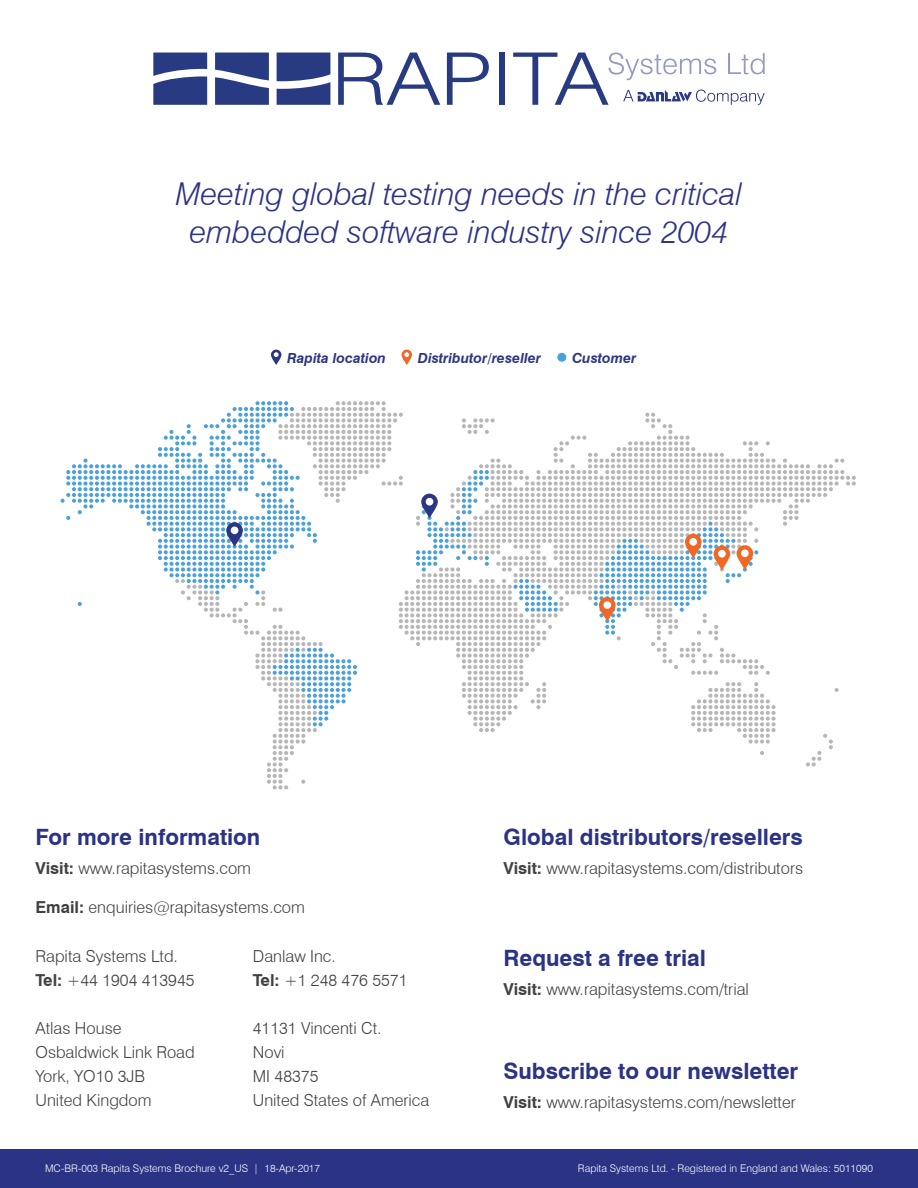
<style>
.page{position:relative;width:918px;height:1188px;background:#fff}
.page>*{position:absolute;margin:0;border:0;box-sizing:border-box;transform-origin:0 0}
.Tab_label{font:italic 300 31.5px/37.8px "Swiss 721 BT";color:#2b3385;text-align:center}
.Body_heading{font:700 22.5px "Swiss 721 BT";color:#2b3385}
.Body_paragraph{font:300 16.5px "Swiss 721 BT";color:#414042}
.t1{font:italic 700 13.95px "Swiss 721 BT";color:#2b3783}
.Document_footer{font:300 10.5px "Swiss 721 BT";color:#fff}
.s1{font-weight:700}
</style>
<div class="page">
<div style="left:0;top:1149px;width:918px;height:38px;background:#2b3385"></div>
<svg style="left:153px;top:53px;width:54px;height:52px;background:#485895"></svg>
<svg style="left:215px;top:53px;width:54px;height:52px;background:#475794"></svg>
<svg style="left:277px;top:53px;width:53px;height:52px;background:#475794"></svg>
<svg style="left:338px;top:53px;width:102px;height:52px"></svg>
<svg style="left:447px;top:53px;width:42px;height:52px"></svg>
<div style="left:499px;top:53px;width:6px;height:52px;background:#273a82"></div>
<svg style="left:513px;top:53px;width:252px;height:52px"></svg>
<svg style="left:61px;top:401px;width:795px;height:388px"></svg>
<svg style="left:421px;top:494px;width:17px;height:24px"></svg>
<div style="left:426px;top:498px;width:7px;height:8px;background:#fff;border-radius:50%"></div>
<svg style="left:226px;top:522px;width:17px;height:25px"></svg>
<div style="left:231px;top:527px;width:7px;height:7px;background:#fff;border-radius:50%"></div>
<div style="left:557px;top:353px;width:9px;height:9px;background:#4ba1d9;border-radius:50%"></div>
<svg style="left:271px;top:350px;width:10px;height:15px"></svg>
<svg style="left:274px;top:352px;width:5px;height:5px"></svg>
<svg style="left:402px;top:350px;width:10px;height:15px"></svg>
<svg style="left:404px;top:352px;width:5px;height:5px"></svg>
<svg style="left:737px;top:545px;width:16px;height:25px"></svg>
<div style="left:741px;top:549px;width:8px;height:8px;background:#fff;border-radius:50%"></div>
<svg style="left:714px;top:546px;width:16px;height:24px"></svg>
<div style="left:718px;top:550px;width:8px;height:8px;background:#fff;border-radius:50%"></div>
<svg style="left:685px;top:534px;width:17px;height:24px"></svg>
<div style="left:689px;top:538px;width:8px;height:8px;background:#fff;border-radius:50%"></div>
<svg style="left:599px;top:597px;width:17px;height:24px"></svg>
<div style="left:603px;top:601px;width:8px;height:8px;background:#fff;border-radius:50%"></div>
<p class="Tab_label" style="left:176px;top:175px;width:568px">Meeting global testing needs in the critical embedded software industry since 2004</p>
<p class="t1" style="left:287px;top:349px;width:100px">Rapita location</p>
<p class="t1" style="left:418px;top:349px;width:125px">Distributor/reseller</p>
<p class="t1" style="left:572px;top:349px;width:66px">Customer</p>
<p class="Body_heading" style="left:36px;top:823px;width:226px">For more information</p>
<p class="Body_paragraph" style="left:36px;top:858px;width:217px"><span class="s1">Visit:</span> www.rapitasystems.com</p>
<p class="Body_paragraph" style="left:36px;top:898px;width:271px"><span class="s1">Email:</span> enquiries@rapitasystems.com</p>
<p class="Body_paragraph" style="left:36px;top:947px;width:144px">Rapita Systems Ltd.</p>
<p class="Body_paragraph" style="left:36px;top:971px;width:161px"><span class="s1">Tel:</span> +44 1904 413945</p>
<p class="Body_paragraph" style="left:36px;top:1019px;width:87px">Atlas House</p>
<p class="Body_paragraph" style="left:36px;top:1043px;width:161px">Osbaldwick Link Road</p>
<p class="Body_paragraph" style="left:36px;top:1067px;width:111px">York, YO10 3JB</p>
<p class="Body_paragraph" style="left:36px;top:1091px;width:117px">United Kingdom</p>
<p class="Body_paragraph" style="left:253px;top:947px;width:84px">Danlaw Inc.</p>
<p class="Body_paragraph" style="left:253px;top:971px;width:156px"><span class="s1">Tel:</span> +1 248 476 5571</p>
<p class="Body_paragraph" style="left:253px;top:1019px;width:130px">41131 Vincenti Ct.</p>
<p class="Body_paragraph" style="left:253px;top:1043px;width:33px">Novi</p>
<p class="Body_paragraph" style="left:253px;top:1067px;width:67px">MI 48375</p>
<p class="Body_paragraph" style="left:253px;top:1091px;width:178px">United States of America</p>
<p class="Body_heading" style="left:504px;top:823px;width:301px">Global distributors/resellers</p>
<p class="Body_paragraph" style="left:504px;top:858px;width:301px"><span class="s1">Visit:</span> www.rapitasystems.com/distributors</p>
<p class="Body_heading" style="left:504px;top:945px;width:204px">Request a free trial</p>
<p class="Body_paragraph" style="left:504px;top:979px;width:247px"><span class="s1">Visit:</span> www.rapitasystems.com/trial</p>
<p class="Body_heading" style="left:504px;top:1057px;width:296px">Subscribe to our newsletter</p>
<p class="Body_paragraph" style="left:504px;top:1092px;width:294px"><span class="s1">Visit:</span> www.rapitasystems.com/newsletter</p>
<p class="Document_footer" style="left:45px;top:1162px;width:277px">MC-BR-003 Rapita Systems Brochure v2_US | 18-Apr-2017</p>
<p class="Document_footer" style="left:578px;top:1162px;width:297px">Rapita Systems Ltd. - Registered in England and Wales: 5011090</p>
</div>
